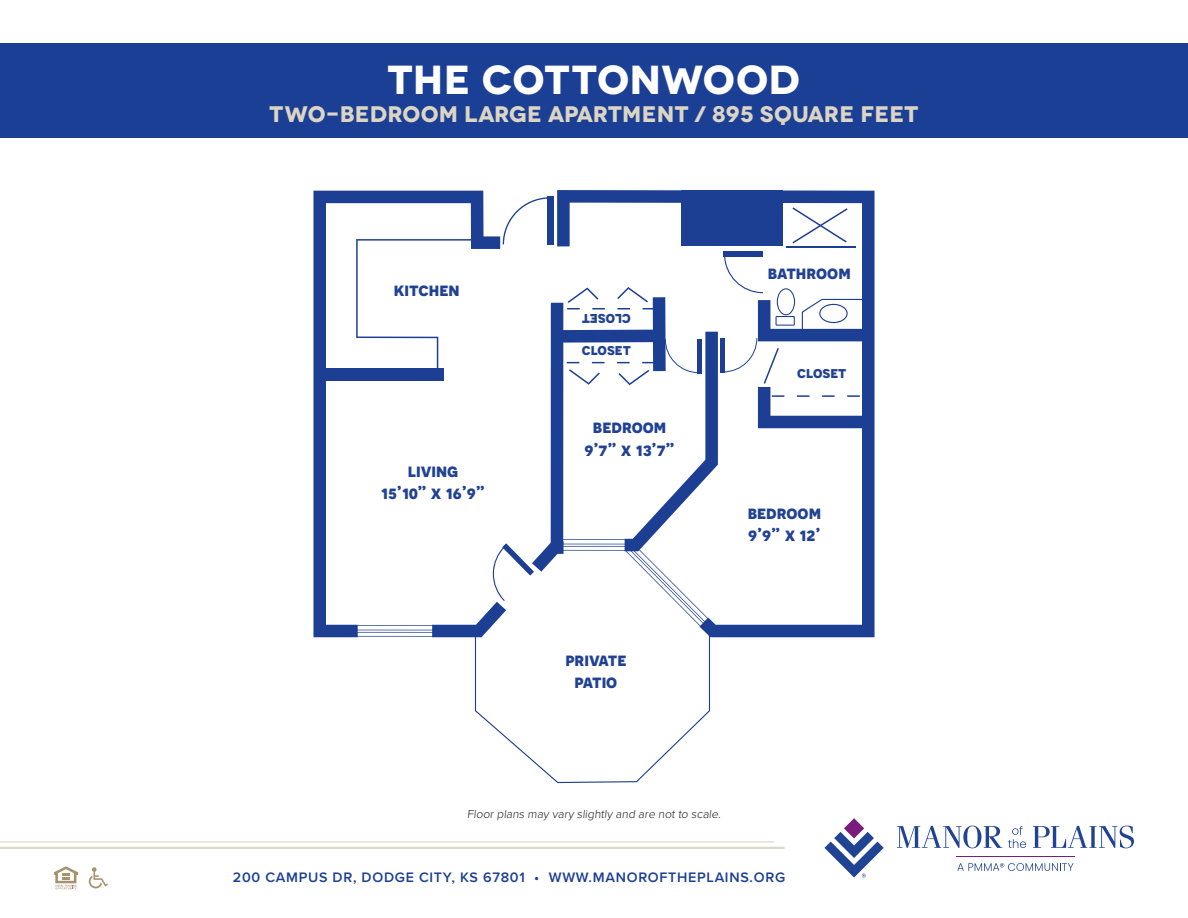
<style>
.page{position:relative;width:1188px;height:918px;background:#fff}
.page>*{position:absolute;margin:0;border:0;box-sizing:border-box;transform-origin:0 0}
.Paragraph_Style_2{font:700 40.5px "Novecentowide";color:#fff}
.Paragraph_Style_2-2{font:700 22.5px "Novecentowide";letter-spacing:.01em;color:#dcd4c5}
.t1{font:700 18.6px/22.4px "Novecentosans";color:#214292;text-align:center}
.t2{font:700 15.9px "Novecentosans";color:#214292}
.t3{font:600 14.25px "Proxima Nova";letter-spacing:.05em;color:#1b3f94}
.t4{font:300 12px "Proxima Nova";color:#231f20}
</style>
<div class="page">
<div style="left:0;top:43px;width:1188px;height:95px;background:#1b3f94"></div>
<svg style="left:54px;top:866px;width:24px;height:23px"></svg>
<svg style="left:89px;top:867px;width:19px;height:21px"></svg>
<hr style="left:0;top:841px;width:774px;height:1px;background:#a7996e">
<hr style="left:0;top:847px;width:784px;height:2px;background:#a7996e">
<svg style="left:824px;top:818px;width:60px;height:60px"></svg>
<hr style="left:956px;top:856px;width:119px;height:1px;background:#781d7d">
<svg style="left:897px;top:826px;width:105px;height:22px"></svg>
<svg style="left:1033px;top:826px;width:101px;height:22px"></svg>
<svg style="left:1008px;top:826px;width:18px;height:22px"></svg>
<svg style="left:957px;top:863px;width:117px;height:8px"></svg>
<svg style="left:557px;top:190px;width:318px;height:447px;background:#2a4a99"></svg>
<svg style="left:313px;top:191px;width:171px;height:446px"></svg>
<div style="left:547px;top:196px;width:7px;height:48px;background:#1c3e93"></div>
<hr style="left:326px;top:625px;width:139px;height:1px;background:#1c3e93">
<hr style="left:326px;top:636px;width:139px;height:1px;background:#1c3e93">
<hr style="left:327px;top:630px;width:139px;height:1px;background:#1c3e93">
<hr style="left:327px;top:632px;width:139px;height:1px;background:#1c3e93">
<svg style="left:356px;top:197px;width:514px;height:586px"></svg>
<p class="Paragraph_Style_2" style="left:388px;top:54px;width:414px">THE COTTONWOOD</p>
<p class="Paragraph_Style_2-2" style="left:270px;top:100px;width:650px">TWO-BEDROOM LARGE APARTMENT / 895 SQUARE FEET</p>
<p class="t1" style="left:394px;top:278px;width:67px">kitchen</p>
<p class="t1" style="left:381px;top:459px;width:106px">living<br>15’10” x 16’9”</p>
<p class="t2" style="left:631px;top:330px;width:51px;rotate:-180deg">closet</p>
<p class="t2" style="left:582px;top:340px;width:51px">closet</p>
<p class="t1" style="left:584px;top:415px;width:92px">bedroom<br>9’7” x 13’7”</p>
<p class="t1" style="left:565px;top:647px;width:63px">private patio</p>
<p class="t1" style="left:768px;top:261px;width:84px">bathroom</p>
<p class="t2" style="left:797px;top:362px;width:51px">closet</p>
<p class="t1" style="left:748px;top:501px;width:75px;text-align:left">bedroom<br>9’9” x 12’</p>
<p class="t4" style="left:467px;top:805px;width:257px">Floor plans may vary slightly and are not to scale.</p>
<p class="t3" style="left:233px;top:866px;width:554px">200 CAMPUS DR, DODGE CITY, KS 67801 • WWW.MANOROFTHEPLAINS.ORG</p>
</div>
